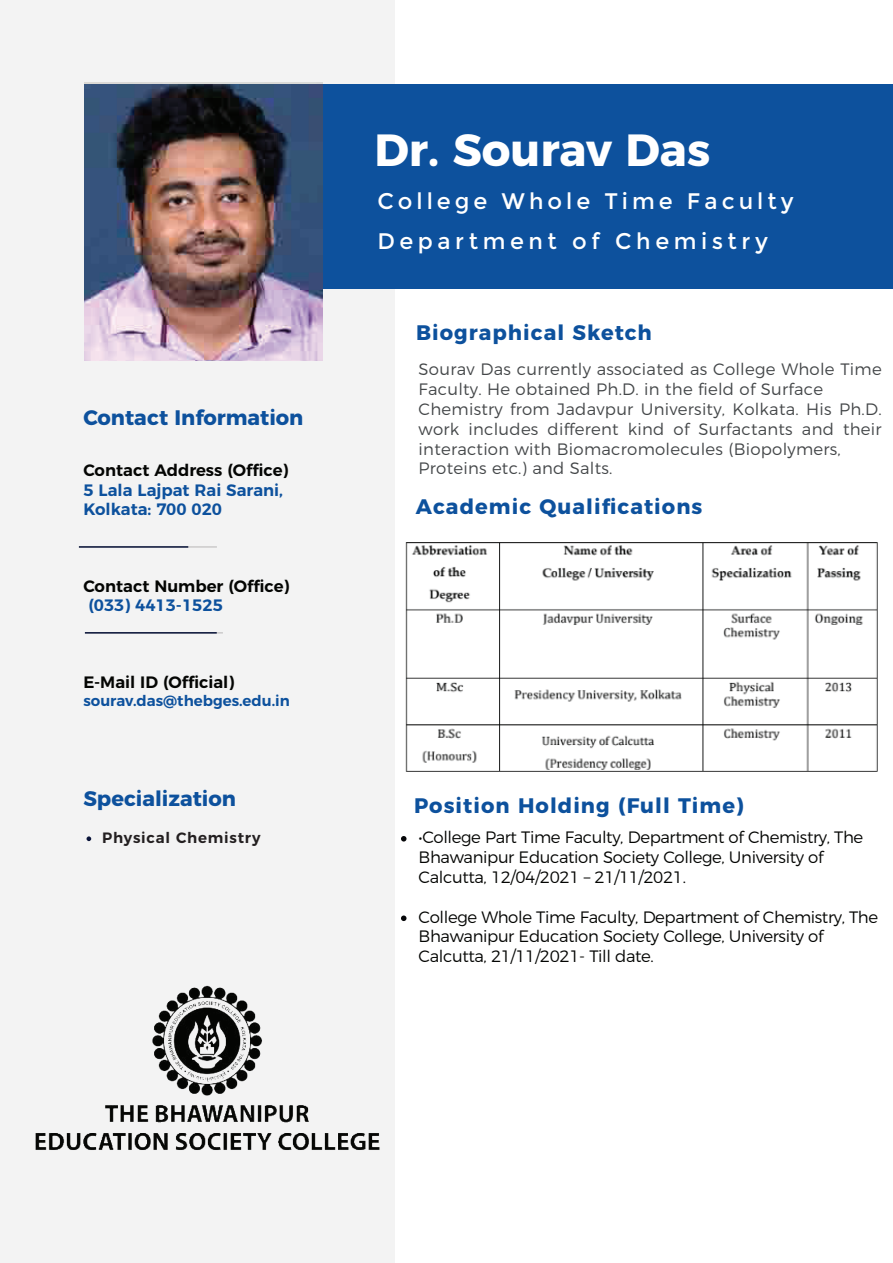
<style>
.page{position:relative;width:893px;height:1263px;background:#fff}
.page>*{position:absolute;margin:0;border:0;box-sizing:border-box;transform-origin:0 0}
.t1{font:700 45px "Montserrat";color:#fff}
.t2{font:22.5px/39.8px "Montserrat";letter-spacing:.175em;color:#fff}
.t3{font:700 21px "Montserrat";letter-spacing:.05em;color:#0d519d}
.t4{font:700 21px "Montserrat";color:#0d519d}
.t5{font:300 16.5px/19.8px "Montserrat";letter-spacing:-.025em;color:#040503}
.t6{font:300 16.5px/19.8px "Montserrat";letter-spacing:.015em;color:#444749}
.t7{font:600 16.5px "Montserrat";color:#040503}
.t8{font:600 16.5px/19.8px "Montserrat";color:#0d519d}
.t9{font:600 15px "Montserrat";color:#0d519d}
.t10{font:600 15px "Montserrat";letter-spacing:.05em;color:#231f20}
</style>
<div class="page">
<img style="left:405px;top:542px;width:473px;height:230px">
<div style="left:0;top:0;width:395px;height:1263px;background:#f3f3f3"></div>
<div style="left:215px;top:84px;width:678px;height:205px;background:#0d519d"></div>
<svg style="left:87px;top:836px;width:4px;height:5px"></svg>
<hr style="left:85px;top:632px;width:138px;height:2px;background:#231f20">
<hr style="left:85px;top:632px;width:132px;height:2px;background:#091439">
<hr style="left:79px;top:546px;width:138px;height:2px;background:#231f20">
<hr style="left:79px;top:546px;width:109px;height:2px;background:#091439">
<img style="left:35px;top:985px;width:345px;height:165px">
<img style="left:85px;top:84px;width:238px;height:277px">
<svg style="left:401px;top:836px;width:5px;height:5px"></svg>
<svg style="left:401px;top:915px;width:5px;height:6px"></svg>
<p class="t4" style="left:83px;top:408px;width:222px">Contact Information</p>
<p class="t7" style="left:83px;top:463px;width:206px">Contact Address (Office)</p>
<p class="t8" style="left:83px;top:481px;width:201px">5 Lala Lajpat Rai Sarani,<br>Kolkata: 700 020</p>
<p class="t7" style="left:83px;top:579px;width:207px">Contact Number (Office)</p>
<p class="t8" style="left:88px;top:597px;width:136px">(033) 4413-1525</p>
<p class="t7" style="left:83px;top:675px;width:152px">E-Mail ID (Official)</p>
<p class="t9" style="left:83px;top:694px;width:208px">sourav.das@thebges.edu.in</p>
<p class="t4" style="left:83px;top:789px;width:154px">Specialization</p>
<p class="t10" style="left:102px;top:831px;width:160px">Physical Chemistry</p>
<h1 class="t1" style="left:374px;top:129px;width:337px">Dr. Sourav Das</h1>
<h2 class="t2" style="left:377px;top:183px;width:418px">College Whole Time Faculty<br>Department of Chemistry</h2>
<p class="t3" style="left:416px;top:323px;width:237px">Biographical Sketch</p>
<p class="t6" style="left:419px;top:360px;width:465px">Sourav Das currently associated as College Whole Time Faculty. He obtained Ph.D. in the field of Surface Chemistry from Jadavpur University, Kolkata. His Ph.D. work includes different kind of Surfactants and their interaction with Biomacromolecules (Biopolymers, Proteins etc.) and Salts.</p>
<p class="t3" style="left:416px;top:497px;width:288px">Academic Qualifications</p>
<p class="t3" style="left:414px;top:796px;width:331px">Position Holding (Full Time)</p>
<p class="t5" style="left:419px;top:828px;width:446px">•College Part Time Faculty, Department of Chemistry, The<br>Bhawanipur Education Society College, University of<br>Calcutta, 12/04/2021 – 21/11/2021.</p>
<p class="t5" style="left:419px;top:907px;width:461px">College Whole Time Faculty, Department of Chemistry, The<br>Bhawanipur Education Society College, University of<br>Calcutta, 21/11/2021- Till date.</p>
</div>
